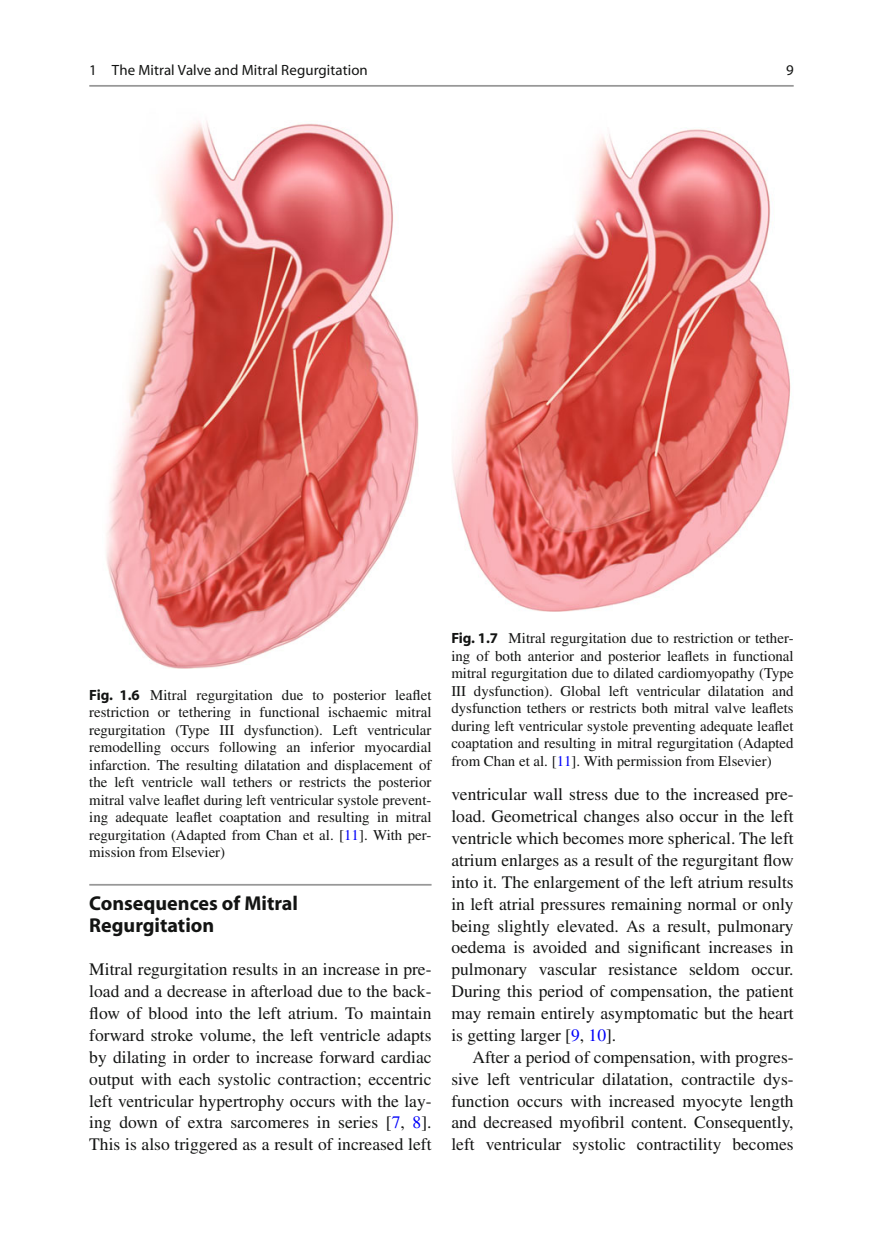
<style>
.page{position:relative;width:883px;height:1260px;background:#fff}
.page>*{position:absolute;margin:0;border:0;box-sizing:border-box;transform-origin:0 0}
.t1{font:700 20.12px/21.9px "Wlxdrq Vpxwsv Myriad";color:#131413}
.t2{font:17.5px/21.9px "Hmctnl Yclbdg Times";color:#131413;text-align:justify}
.t3{font:14.88px/17.5px "Hmctnl Yclbdg Times";color:#131413;text-align:justify}
.t4{font:14.88px "Drqrvv Pssxhy Myriad";letter-spacing:.005em;color:#131413}
.s1{font-family:"Wlxdrq Vpxwsv Myriad";font-weight:700}
.s2{color:#0000fa}
</style>
<div class="page">
<hr style="left:89px;top:884px;width:343px;height:2px;background:#989898">
<img style="left:106px;top:121px;width:312px;height:548px">
<img style="left:452px;top:127px;width:339px;height:485px">
<hr style="left:89px;top:85px;width:705px;height:2px;background:#989898">
<p class="t4" style="left:89px;top:64px;width:280px">1 The Mitral Valve and Mitral Regurgitation</p>
<p class="t4" style="left:786px;top:64px;width:9px">9</p>
<p class="t3" style="left:89px;top:688px;width:344px"><span class="s1">Fig. 1.6</span> Mitral regurgitation due to posterior leaflet restriction or tethering in functional ischaemic mitral regurgitation (Type III dysfunction). Left ventricular remodelling occurs following an inferior myocardial infarction. The resulting dilatation and displacement of the left ventricle wall tethers or restricts the posterior mitral valve leaflet during left ventricular systole prevent&shy;ing adequate leaflet coaptation and resulting in mitral regurgitation (Adapted from Chan et al. [ <span class="s2">11</span> ]. With per&shy;mission from Elsevier)</p>
<p class="t1" style="left:89px;top:894px;width:210px">Consequences of Mitral<br>Regurgitation</p>
<p class="t2" style="left:89px;top:960px;width:344px">Mitral regurgitation results in an increase in pre&shy;load and a decrease in afterload due to the back&shy;flow of blood into the left atrium. To maintain forward stroke volume, the left ventricle adapts by dilating in order to increase forward cardiac output with each systolic contraction; eccentric left ventricular hypertrophy occurs with the lay&shy;ing down of extra sarcomeres in series [ <span class="s2">7</span> , <span class="s2">8</span> ].<br>This is also triggered as a result of increased left</p>
<p class="t3" style="left:451px;top:631px;width:344px"><span class="s1">Fig. 1.7</span> Mitral regurgitation due to restriction or tether&shy;ing of both anterior and posterior leaflets in functional mitral regurgitation due to dilated cardiomyopathy (Type III dysfunction). Global left ventricular dilatation and dysfunction tethers or restricts both mitral valve leaflets during left ventricular systole preventing adequate leaflet coaptation and resulting in mitral regurgitation (Adapted from Chan et al. [ <span class="s2">11</span> ]. With permission from Elsevier)</p>
<p class="t2" style="left:451px;top:785px;width:344px">ventricular wall stress due to the increased pre&shy;load. Geometrical changes also occur in the left ventricle which becomes more spherical. The left atrium enlarges as a result of the regurgitant flow into it. The enlargement of the left atrium results in left atrial pressures remaining normal or only being slightly elevated. As a result, pulmonary oedema is avoided and significant increases in pulmonary vascular resistance seldom occur.<br>During this period of compensation, the patient may remain entirely asymptomatic but the heart is getting larger [ <span class="s2">9</span> , <span class="s2">10</span> ].</p>
<p class="t2" style="left:451px;top:1048px;width:344px;text-indent:21px">After a period of compensation, with progres&shy;sive left ventricular dilatation, contractile dys&shy;function occurs with increased myocyte length and decreased myofibril content. Consequently, left ventricular systolic contractility becomes</p>
</div>
